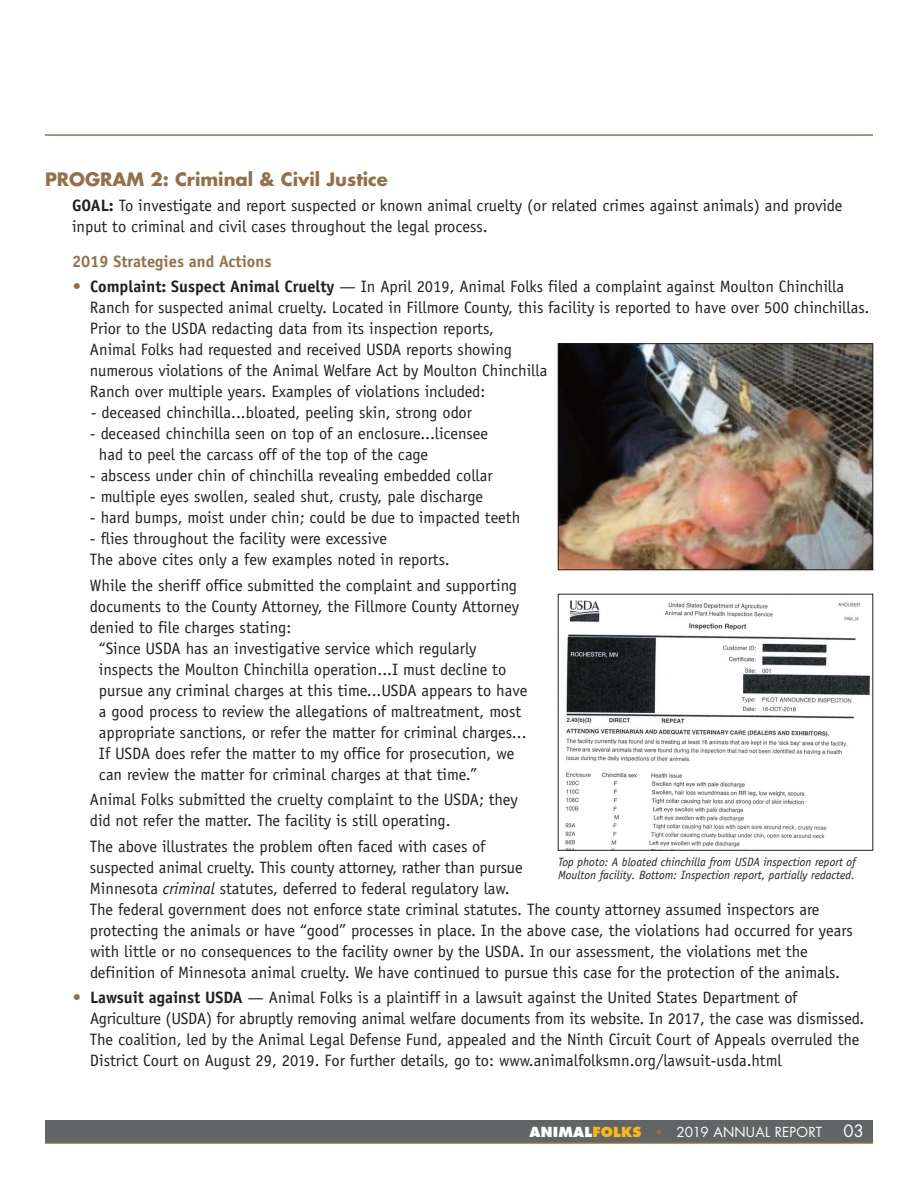
<style>
.page{position:relative;width:918px;height:1188px;background:#fff}
.page>*{position:absolute;margin:0;border:0;box-sizing:border-box;transform-origin:0 0}
.t1{font:700 18px "Futura";color:#93714a}
.t2{font:16.5px/21px "Officina Sans";color:#231f20}
.t3{font:700 16.5px "Officina Sans";color:#93714a}
.t4{font:16.5px "Futura";color:#fff}
.t5{font:13.5px "Futura";letter-spacing:.015em;color:#fff}
.t6{font:italic 12px/13.5px "Officina Sans";color:#231f20}
.s1{font-weight:700}
.s2{color:#93714a}
.s3{font-style:italic}
.s4{font-weight:800}
.s5{font-weight:800;color:#fcb814}
.s6{font-weight:800;color:#93714a}
</style>
<div class="page">
<div style="left:45px;top:1120px;width:828px;height:23px;background:#616565"></div>
<hr style="left:45px;top:1142px;width:828px;height:2px;background:#93714a">
<hr style="left:45px;top:134px;width:828px;height:2px;background:#93714a">
<img style="left:564px;top:600px;width:306px;height:249px">
<img style="left:560px;top:346px;width:311px;height:222px">
<div style="left:558px;top:344px;width:315px;height:226px;border:1px solid #231f20"></div>
<p class="t1" style="left:45px;top:171px;width:344px">PROGRAM 2: Criminal &amp; Civil Justice</p>
<p class="t2" style="left:72px;top:197px;width:772px"><span class="s1">GOAL:</span> To investigate and report suspected or known animal cruelty (or related crimes against animals) and provide input to criminal and civil cases throughout the legal process.</p>
<p class="t3" style="left:72px;top:255px;width:201px">2019 Strategies and Actions</p>
<p class="t2" style="left:90px;top:278px;width:781px;text-indent:-17px"><span class="s2">•</span> <span class="s1">Complaint: Suspect Animal Cruelty</span> — In April 2019, Animal Folks filed a complaint against Moulton Chinchilla Ranch for suspected animal cruelty. Located in Fillmore County, this facility is reported to have over 500 chinchillas.<br>Prior to the USDA redacting data from its inspection reports,<br>Animal Folks had requested and received USDA reports showing<br>numerous violations of the Animal Welfare Act by Moulton Chinchilla<br>Ranch over multiple years. Examples of violations included:</p>
<p class="t2" style="left:91px;top:404px;width:383px">- deceased chinchilla...bloated, peeling skin, strong odor</p>
<p class="t2" style="left:99px;top:425px;width:391px;text-indent:-9px">- deceased chinchilla seen on top of an enclosure...licensee had to peel the carcass off of the top of the cage</p>
<p class="t2" style="left:90px;top:467px;width:404px">- abscess under chin of chinchilla revealing embedded collar</p>
<p class="t2" style="left:90px;top:488px;width:395px">- multiple eyes swollen, sealed shut, crusty, pale discharge</p>
<p class="t2" style="left:90px;top:509px;width:432px">- hard bumps, moist under chin; could be due to impacted teeth</p>
<p class="t2" style="left:90px;top:530px;width:361px">- flies throughout the facility were excessive<br>The above cites only a few examples noted in reports.</p>
<p class="t2" style="left:90px;top:576px;width:429px">While the sheriff office submitted the complaint and supporting</p>
<p class="t2" style="left:90px;top:597px;width:431px">documents to the County Attorney, the Fillmore County Attorney</p>
<p class="t2" style="left:90px;top:618px;width:203px">denied to file charges stating:</p>
<p class="t2" style="left:99px;top:639px;width:379px">“Since USDA has an investigative service which regularly</p>
<p class="t2" style="left:99px;top:660px;width:409px">inspects the Moulton Chinchilla operation...I must decline to</p>
<p class="t2" style="left:99px;top:681px;width:430px">pursue any criminal charges at this time...USDA appears to have</p>
<p class="t2" style="left:99px;top:702px;width:424px">a good process to review the allegations of maltreatment, most</p>
<p class="t2" style="left:99px;top:723px;width:429px">appropriate sanctions, or refer the matter for criminal charges...</p>
<p class="t2" style="left:99px;top:744px;width:417px">If USDA does refer the matter to my office for prosecution, we</p>
<p class="t2" style="left:99px;top:765px;width:380px">can review the matter for criminal charges at that time.”</p>
<p class="t2" style="left:90px;top:791px;width:429px">Animal Folks submitted the cruelty complaint to the USDA; they did not refer the matter. The facility is still operating.</p>
<p class="t2" style="left:90px;top:837px;width:765px">The above illustrates the problem often faced with cases of<br>suspected animal cruelty. This county attorney, rather than pursue<br>Minnesota <span class="s3">criminal</span> statutes, deferred to federal regulatory law.<br>The federal government does not enforce state criminal statutes. The county attorney assumed inspectors are protecting the animals or have “good” processes in place. In the above case, the violations had occurred for years with little or no consequences to the facility owner by the USDA. In our assessment, the violations met the definition of Minnesota animal cruelty. We have continued to pursue this case for the protection of the animals.</p>
<p class="t2" style="left:90px;top:989px;width:776px;text-indent:-17px"><span class="s2">•</span> <span class="s1">Lawsuit against USDA</span> — Animal Folks is a plaintiff in a lawsuit against the United States Department of Agriculture (USDA) for abruptly removing animal welfare documents from its website. In 2017, the case was dismissed.<br>The coalition, led by the Animal Legal Defense Fund, appealed and the Ninth Circuit Court of Appeals overruled the District Court on August 29, 2019. For further details, go to: www.animalfolksmn.org/lawsuit-usda.html</p>
<p class="t6" style="left:558px;top:856px;width:299px">Top photo: A bloated chinchilla from USDA inspection report of<br>Moulton facility. Bottom: Inspection report, partially redacted.</p>
<p class="t5" style="left:530px;top:1125px;width:294px"><span class="s4">ANIMAL</span><span class="s5">FOLKS</span> <span class="s6">•</span> 2019 ANNUAL REPORT</p>
<p class="t4" style="left:843px;top:1123px;width:22px">03</p>
</div>
